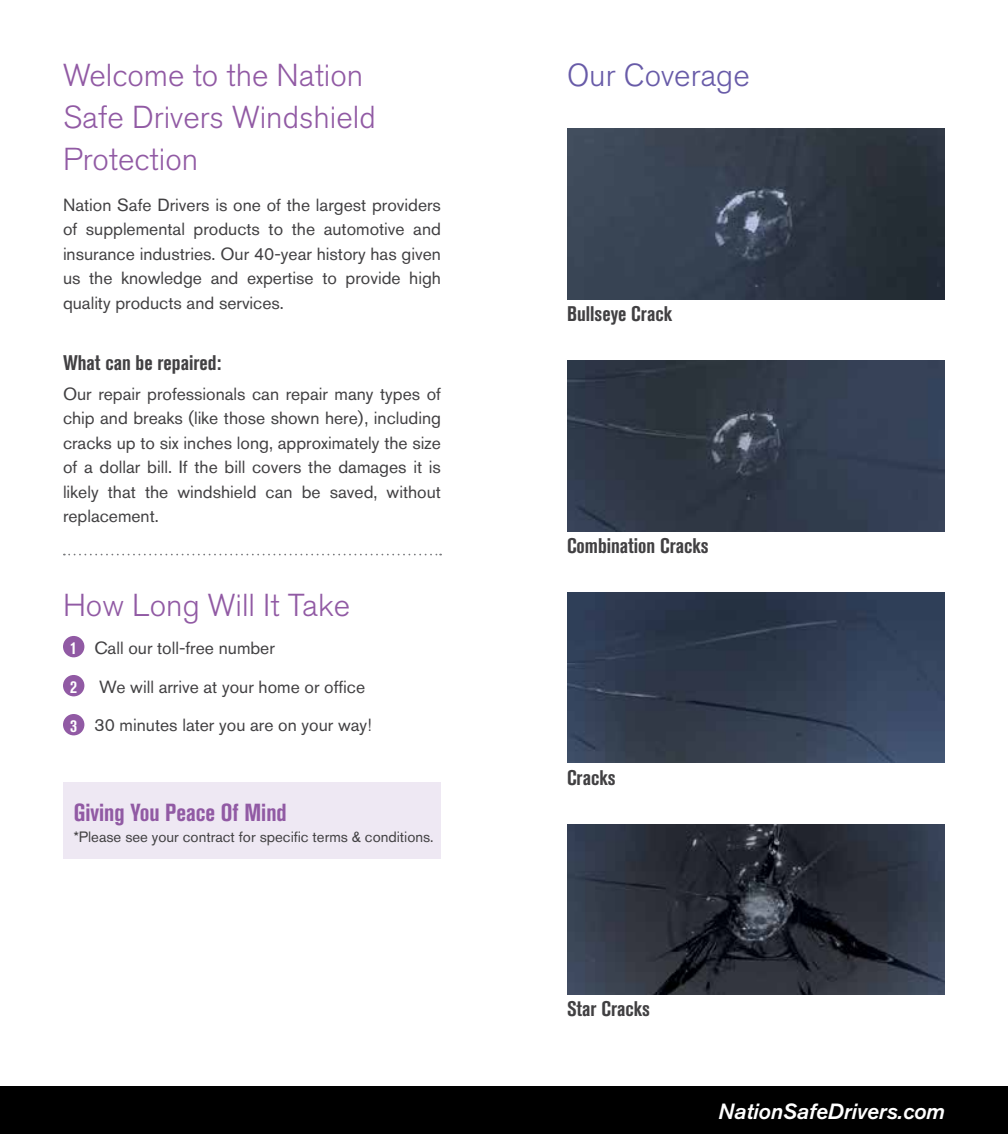
<style>
.page{position:relative;width:1008px;height:1134px;background:#fff}
.page>*{position:absolute;margin:0;border:0;box-sizing:border-box;transform-origin:0 0}
.t1{font:300 31.5px/42px "Nissan AG";color:#915aa4}
.t2{font:300 31.5px "Nissan AG";color:#685ba8}
.t3{font:700 condensed 24.5px "Nissan AG";color:#915aa4}
.t4{font:italic 500 21.88px "Nissan AG";color:#fff}
.t5{font:700 condensed 21px "Nissan AG";color:#414042}
.t6{font:17.5px/24.5px "Nissan AG";color:#414042;text-align:justify}
.t7{font:700 condensed 17.5px "Nissan AG";color:#fff}
.t8{font:14.88px "Nissan AG";color:#414042}
.s1{font-weight:700;font-stretch:condensed;color:#fff}
</style>
<div class="page">
<div style="left:63px;top:714px;width:21px;height:21px;background:#915aa4;border-radius:50%"></div>
<div style="left:63px;top:675px;width:21px;height:21px;background:#915aa4;border-radius:50%"></div>
<div style="left:63px;top:636px;width:21px;height:21px;background:#915aa4;border-radius:50%"></div>
<div style="left:0;top:1087px;width:1008px;height:47px;background:#000"></div>
<div style="left:63px;top:783px;width:378px;height:76px;background:#eee8f3"></div>
<svg style="left:64px;top:554px;width:377px;height:1px"></svg>
<img style="left:567px;top:129px;width:378px;height:170px">
<img style="left:567px;top:360px;width:378px;height:171px">
<img style="left:567px;top:592px;width:378px;height:171px">
<img style="left:567px;top:824px;width:378px;height:171px">
<h1 class="t1" style="left:63px;top:55px;width:314px">Welcome to the Nation<br>Safe Drivers Windshield<br>Protection</h1>
<p class="t6" style="left:63px;top:192px;width:380px">Nation Safe Drivers is one of the largest providers of supplemental products to the automotive and insurance industries. Our 40-year history has given us the knowledge and expertise to provide high quality products and services.</p>
<p class="t5" style="left:63px;top:351px;width:160px">What can be repaired:</p>
<p class="t6" style="left:63px;top:381px;width:380px">Our repair professionals can repair many types of chip and breaks (like those shown here), including cracks up to six inches long, approximately the size of a dollar bill. If the bill covers the damages it is likely that the windshield can be saved, without replacement.</p>
<h1 class="t1" style="left:63px;top:584px;width:289px">How Long Will It Take</h1>
<p class="t6" style="left:94px;top:636px;width:182px">Call our toll-free number</p>
<p class="t6" style="left:99px;top:674px;width:267px">We will arrive at your home or office</p>
<p class="t6" style="left:70px;top:713px;width:303px"><span class="s1">3</span> 30 minutes later you are on your way!</p>
<p class="t7" style="left:70px;top:637px;width:8px">1</p>
<p class="t7" style="left:70px;top:676px;width:8px">2</p>
<h2 class="t3" style="left:74px;top:799px;width:215px">Giving You Peace Of Mind</h2>
<p class="t8" style="left:74px;top:828px;width:362px">*Please see your contract for specific terms &amp; conditions.</p>
<h1 class="t2" style="left:567px;top:58px;width:184px">Our Coverage</h1>
<p class="t5" style="left:567px;top:302px;width:106px">Bullseye Crack</p>
<p class="t5" style="left:567px;top:534px;width:143px">Combination Cracks</p>
<p class="t5" style="left:567px;top:765px;width:50px">Cracks</p>
<p class="t5" style="left:567px;top:997px;width:85px">Star Cracks</p>
<p class="t4" style="left:719px;top:1099px;width:228px">NationSafeDrivers.com</p>
</div>
